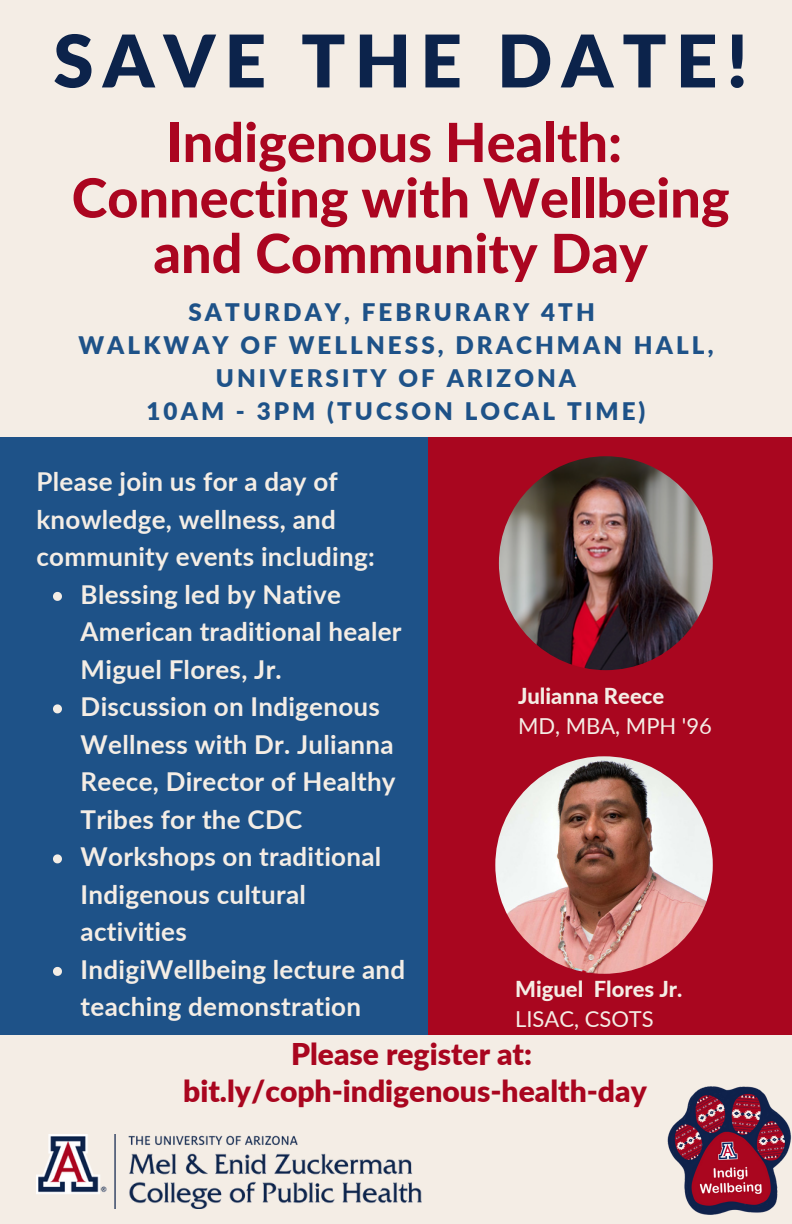
<style>
.page{position:relative;width:792px;height:1224px;background:#f4ede5}
.page>*{position:absolute;margin:0;border:0;box-sizing:border-box;transform-origin:0 0}
.t1{font:900 72.6px "Lato";letter-spacing:.125em;color:#0c234b}
.t2{font:800 54px/55.6px "Lato";color:#ab0520;text-align:center}
.t3{font:900 30px/37.6px "Lato";color:#a9061f;text-align:center}
.t4{font:700 26px/37.6px "Lato";letter-spacing:.01em;color:#f4ede5}
.t5{font:900 24.2px/33px "Lato";letter-spacing:.125em;color:#1e5288;text-align:center}
.t6{font:800 22px "Lato";color:#f4ede5}
.t7{font:22px "Lato";color:#f4ede5}
</style>
<div class="page">
<div style="left:0;top:437px;width:454px;height:597px;background:#1e5288"></div>
<div style="left:429px;top:437px;width:363px;height:597px;background:#a9061f"></div>
<img style="left:667px;top:1086px;width:125px;height:129px">
<img style="left:36px;top:1135px;width:386px;height:73px">
<img style="left:499px;top:456px;width:214px;height:214px;border-radius:50%">
<img style="left:495px;top:756px;width:218px;height:218px;border-radius:50%">
<svg style="left:53px;top:592px;width:9px;height:9px"></svg>
<svg style="left:53px;top:704px;width:9px;height:9px"></svg>
<svg style="left:53px;top:854px;width:9px;height:9px"></svg>
<svg style="left:53px;top:967px;width:9px;height:9px"></svg>
<h1 class="t1" style="left:53px;top:16px;width:696px">SAVE THE DATE!</h1>
<h2 class="t2" style="left:72px;top:113px;width:659px">Indigenous Health:<br>Connecting with Wellbeing and Community Day</h2>
<p class="t5" style="left:78px;top:295px;width:636px">SATURDAY, FEBRURARY 4TH<br>WALKWAY OF WELLNESS, DRACHMAN HALL,<br>UNIVERSITY OF ARIZONA<br>10AM - 3PM (TUCSON LOCAL TIME)</p>
<p class="t4" style="left:36px;top:463px;width:340px">Please join us for a day of knowledge, wellness, and community events including:</p>
<p class="t4" style="left:81px;top:575px;width:326px">Blessing led by Native<br>American traditional healer<br>Miguel Flores, Jr.<br>Discussion on Indigenous<br>Wellness with Dr. Julianna<br>Reece, Director of Healthy<br>Tribes for the CDC<br>Workshops on traditional<br>Indigenous cultural activities<br>IndigiWellbeing lecture and teaching demonstration</p>
<p class="t6" style="left:518px;top:682px;width:148px">Julianna Reece</p>
<p class="t7" style="left:518px;top:712px;width:195px">MD, MBA, MPH '96</p>
<p class="t6" style="left:515px;top:975px;width:169px">Miguel Flores Jr.</p>
<p class="t7" style="left:515px;top:1005px;width:140px">LISAC, CSOTS</p>
<p class="t3" style="left:183px;top:1034px;width:465px">Please register at: bit.ly/coph-indigenous-health-day</p>
</div>
